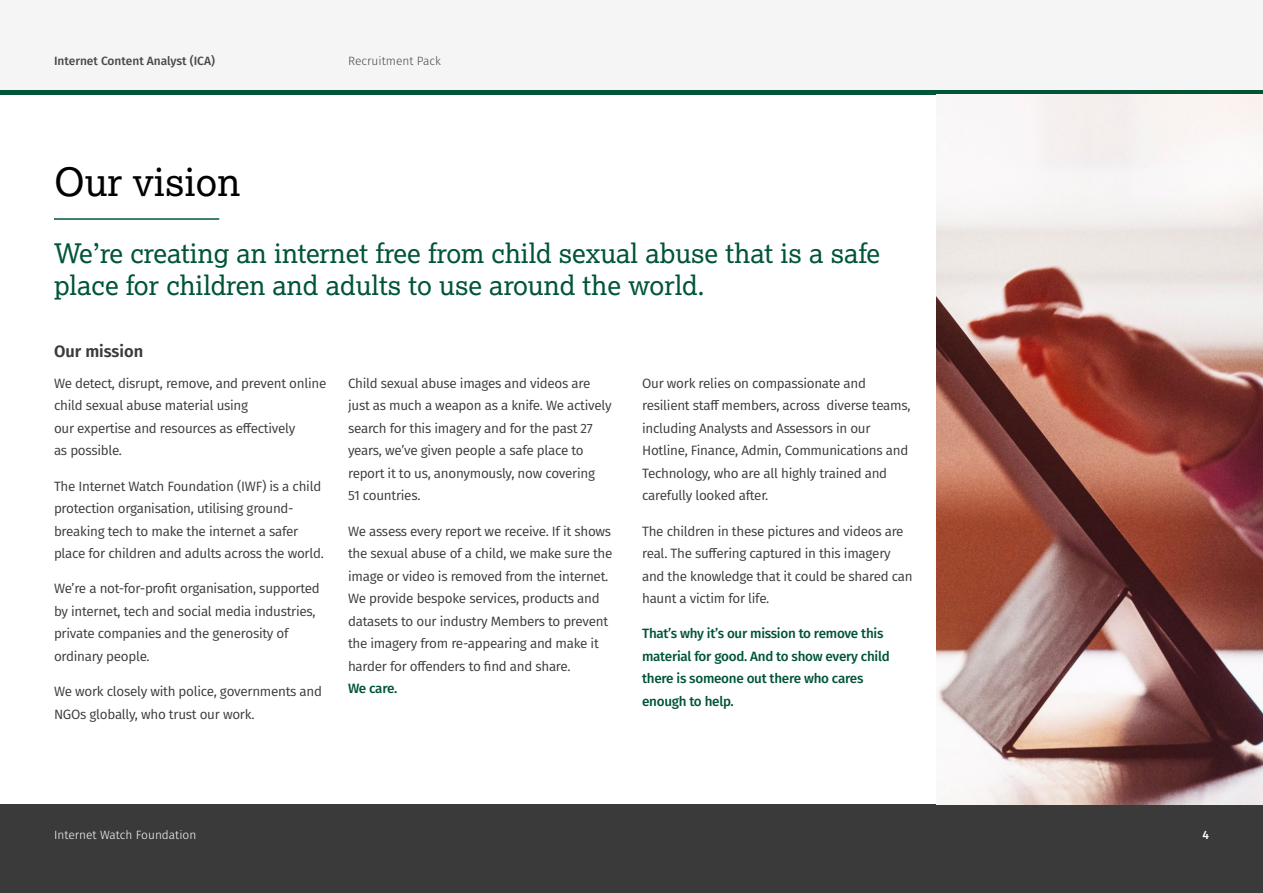
<style>
.page{position:relative;width:1263px;height:893px;background:#fff}
.page>*{position:absolute;margin:0;border:0;box-sizing:border-box;transform-origin:0 0}
.t1{font:39px "Lexia";color:#000}
.t2{font:27px/32.4px "Lexia";color:#005536}
.t3{font:600 16.5px "Fira Sans";color:#3a3a3a}
.t4{font:13.5px/22.5px "Fira Sans";letter-spacing:-.02em;color:#3a3a3a}
.t5{font:500 13.5px/22.5px "Fira Sans";letter-spacing:-.02em;color:#005536}
.t6{font:500 12px "Fira Sans";color:#4b4745}
.t7{font:300 12px "Fira Sans";color:#fff}
.t8{font:300 12px "Fira Sans";color:#4b4745}
.t9{font:500 12px "Fira Sans";color:#fff}
.s1{font-weight:500;color:#005536}
</style>
<div class="page">
<div style="left:0;top:0;width:1263px;height:91px;background:#f5f5f5"></div>
<div style="left:0;top:805px;width:1263px;height:88px;background:#3a3a3a"></div>
<div style="left:0;top:90px;width:1263px;height:5px;background:#005536"></div>
<img style="left:936px;top:95px;width:327px;height:710px">
<hr style="left:54px;top:218px;width:165px;height:2px;background:#005536">
<p class="t6" style="left:54px;top:51px;width:162px">Internet Content Analyst (ICA)</p>
<p class="t8" style="left:348px;top:52px;width:95px">Recruitment Pack</p>
<p class="t1" style="left:54px;top:158px;width:188px">Our vision</p>
<p class="t2" style="left:54px;top:236px;width:828px">We’re creating an internet free from child sexual abuse that is a safe place for children and adults to use around the world.</p>
<p class="t3" style="left:54px;top:337px;width:91px">Our mission</p>
<p class="t4" style="left:54px;top:372px;width:274px">We detect, disrupt, remove, and prevent online child sexual abuse material using<br>our expertise and resources as effectively<br>as possible.</p>
<p class="t4" style="left:54px;top:474px;width:271px">The Internet Watch Foundation (IWF) is a child protection organisation, utilising ground&shy;breaking tech to make the internet a safer place for children and adults across the world.</p>
<p class="t4" style="left:54px;top:577px;width:267px">We’re a not-for-profit organisation, supported by internet, tech and social media industries, private companies and the generosity of ordinary people.</p>
<p class="t4" style="left:54px;top:680px;width:270px">We work closely with police, governments and<br>NGOs globally, who trust our work.</p>
<p class="t4" style="left:348px;top:372px;width:265px">Child sexual abuse images and videos are just as much a weapon as a knife. We actively search for this imagery and for the past 27 years, we’ve given people a safe place to report it to us, anonymously, now covering<br>51 countries.</p>
<p class="t4" style="left:348px;top:519px;width:266px">We assess every report we receive. If it shows the sexual abuse of a child, we make sure the image or video is removed from the internet.<br>We provide bespoke services, products and datasets to our industry Members to prevent the imagery from re-appearing and make it harder for offenders to find and share.<br><span class="s1">We care.</span></p>
<p class="t4" style="left:642px;top:372px;width:270px">Our work relies on compassionate and resilient staff members, across diverse teams, including Analysts and Assessors in our Hotline, Finance, Admin, Communications and Technology, who are all highly trained and carefully looked after.</p>
<p class="t4" style="left:642px;top:519px;width:272px">The children in these pictures and videos are real. The suffering captured in this imagery and the knowledge that it could be shared can haunt a victim for life.</p>
<p class="t5" style="left:642px;top:622px;width:249px">That’s why it’s our mission to remove this material for good. And to show every child there is someone out there who cares enough to help.</p>
<p class="t7" style="left:54px;top:826px;width:144px">Internet Watch Foundation</p>
<p class="t9" style="left:1202px;top:825px;width:8px">4</p>
</div>
